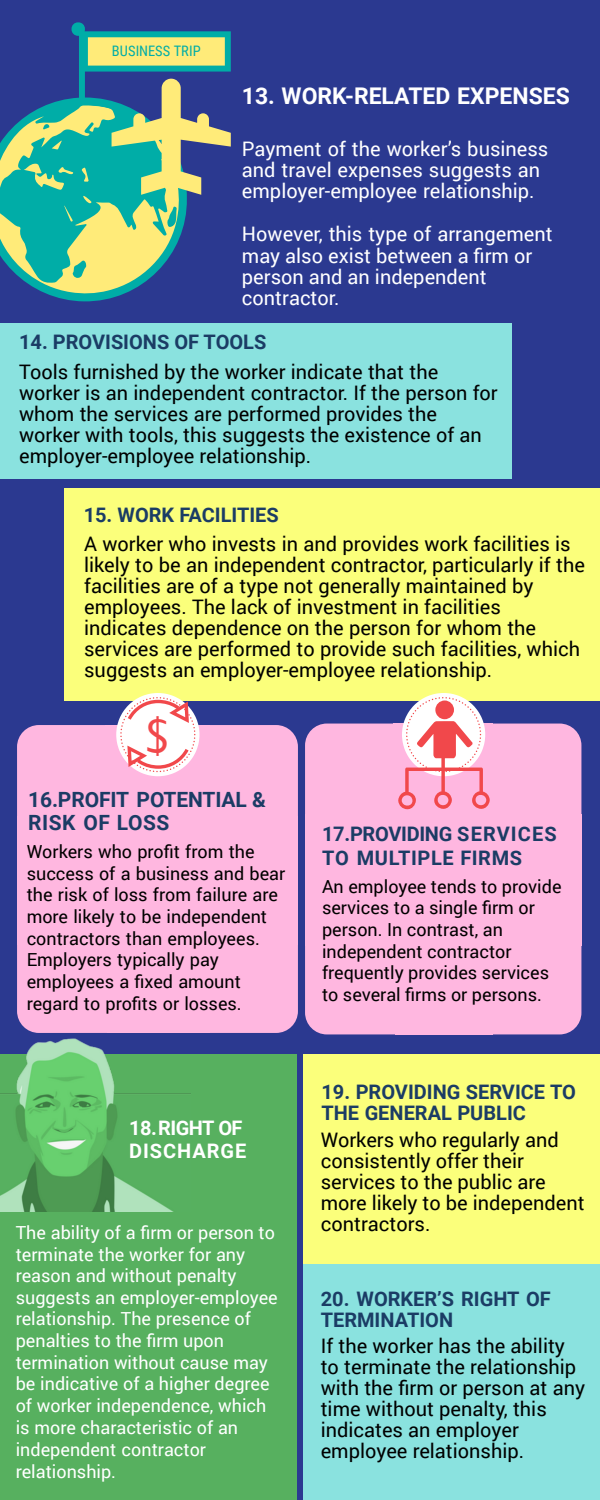
<style>
.page{position:relative;width:600px;height:1500px;background:#2b3990}
.page>*{position:absolute;margin:0;border:0;box-sizing:border-box;transform-origin:0 0}
.t1{font:47.2px "Lucida Grande";color:#f1484b}
.t2{font:700 23px "Roboto";color:#fff}
.t3{font:700 21px/23.6px "Roboto";letter-spacing:-.005em;color:#1b3c65}
.t4{font:20px/21px "Roboto";color:#000}
.t5{font:20px/21.2px "Roboto";color:#fff}
.t6{font:700 20px/21px "Roboto";color:#1b3c65}
.t7{font:700 20px/23.6px "Roboto";letter-spacing:.03em;color:#1b3c65}
.t8{font:700 20px/22.5px "Roboto";letter-spacing:.05em;color:#fff}
.t9{font:18px/21.6px "Roboto";color:#000}
.t10{font:18px/21.7px "Roboto";color:#fff}
.t11{font:14.5px "Roboto Condensed";color:#00ada7}
</style>
<div class="page">
<div style="left:305px;top:814px;width:91px;height:132px;background:#ffb7e0"></div>
<div style="left:394px;top:814px;width:99px;height:132px;background:#ffb7e0"></div>
<div style="left:491px;top:814px;width:90px;height:132px;background:#ffb7e0"></div>
<div style="left:305px;top:946px;width:90px;height:88px;background:#ffb7e0"></div>
<div style="left:395px;top:944px;width:98px;height:90px;background:#ffb7e0"></div>
<div style="left:493px;top:946px;width:88px;height:88px;background:#ffb7e0"></div>
<div style="left:17px;top:725px;width:88px;height:91px;background:#ffb7e0"></div>
<div style="left:105px;top:725px;width:104px;height:92px;background:#ffb7e0"></div>
<div style="left:209px;top:725px;width:89px;height:91px;background:#ffb7e0"></div>
<div style="left:17px;top:816px;width:91px;height:129px;background:#ffb7e0"></div>
<div style="left:106px;top:816px;width:103px;height:129px;background:#ffb7e0"></div>
<div style="left:207px;top:816px;width:91px;height:129px;background:#ffb7e0"></div>
<div style="left:17px;top:945px;width:90px;height:88px;background:#ffb7e0"></div>
<div style="left:107px;top:942px;width:102px;height:91px;background:#ffb7e0"></div>
<div style="left:209px;top:945px;width:89px;height:88px;background:#ffb7e0"></div>
<div style="left:0;top:323px;width:512px;height:155px;background:#8ae2df"></div>
<div style="left:65px;top:488px;width:535px;height:213px;background:#fbff7b"></div>
<svg style="left:116px;top:693px;width:84px;height:83px"></svg>
<svg style="left:305px;top:693px;width:276px;height:121px"></svg>
<svg style="left:64px;top:22px;width:167px;height:280px"></svg>
<svg style="left:0;top:79px;width:231px;height:220px"></svg>
<div style="left:0;top:1055px;width:296px;height:445px;background:#57b05f"></div>
<img style="left:0;top:1038px;width:191px;height:174px">
<div style="left:303px;top:1054px;width:297px;height:210px;background:#fbff7b"></div>
<div style="left:303px;top:1265px;width:297px;height:235px;background:#8ae2df"></div>
<p class="t11" style="left:112px;top:45px;width:90px">BUSINESS TRIP</p>
<p class="t2" style="left:242px;top:87px;width:330px">13. WORK-RELATED EXPENSES</p>
<p class="t5" style="left:242px;top:138px;width:308px">Payment of the worker’s business and travel expenses suggests an employer-employee relationship.</p>
<p class="t5" style="left:242px;top:223px;width:312px">However, this type of arrangement may also exist between a firm or person and an independent contractor.</p>
<p class="t6" style="left:19px;top:333px;width:249px">14. PROVISIONS OF TOOLS</p>
<p class="t4" style="left:19px;top:360px;width:480px">Tools furnished by the worker indicate that the worker is an independent contractor. If the person for whom the services are performed provides the worker with tools, this suggests the existence of an employer-employee relationship.</p>
<p class="t6" style="left:84px;top:507px;width:197px">15. WORK FACILITIES</p>
<p class="t4" style="left:84px;top:533px;width:502px">A worker who invests in and provides work facilities is likely to be an independent contractor, particularly if the facilities are of a type not generally maintained by employees. The lack of investment in facilities indicates dependence on the person for whom the services are performed to provide such facilities, which suggests an employer-employee relationship.</p>
<h1 class="t1" style="left:143px;top:716px;width:31px">$</h1>
<p class="t3" style="left:28px;top:789px;width:239px">16.PROFIT POTENTIAL &amp;<br>RISK OF LOSS</p>
<p class="t9" style="left:27px;top:840px;width:260px">Workers who profit from the success of a business and bear the risk of loss from failure are more likely to be independent contractors than employees.<br>Employers typically pay employees a fixed amount regard to profits or losses.</p>
<p class="t8" style="left:129px;top:1119px;width:119px">18.RIGHT OF<br>DISCHARGE</p>
<p class="t10" style="left:16px;top:1221px;width:264px">The ability of a firm or person to terminate the worker for any reason and without penalty suggests an employer-employee relationship. The presence of penalties to the firm upon termination without cause may be indicative of a higher degree of worker independence, which is more characteristic of an independent contractor relationship.</p>
<p class="t7" style="left:322px;top:824px;width:236px">17.PROVIDING SERVICES<br>TO MULTIPLE FIRMS</p>
<p class="t9" style="left:322px;top:875px;width:241px">An employee tends to provide services to a single firm or person. In contrast, an independent contractor frequently provides services to several firms or persons.</p>
<p class="t6" style="left:321px;top:1083px;width:256px">19. PROVIDING SERVICE TO<br>THE GENERAL PUBLIC</p>
<p class="t4" style="left:321px;top:1128px;width:265px">Workers who regularly and consistently offer their services to the public are more likely to be independent contractors.</p>
<p class="t6" style="left:321px;top:1290px;width:232px">20. WORKER’S RIGHT OF<br>TERMINATION</p>
<p class="t4" style="left:321px;top:1335px;width:266px">If the worker has the ability to terminate the relationship with the firm or person at any time without penalty, this indicates an employer employee relationship.</p>
</div>
